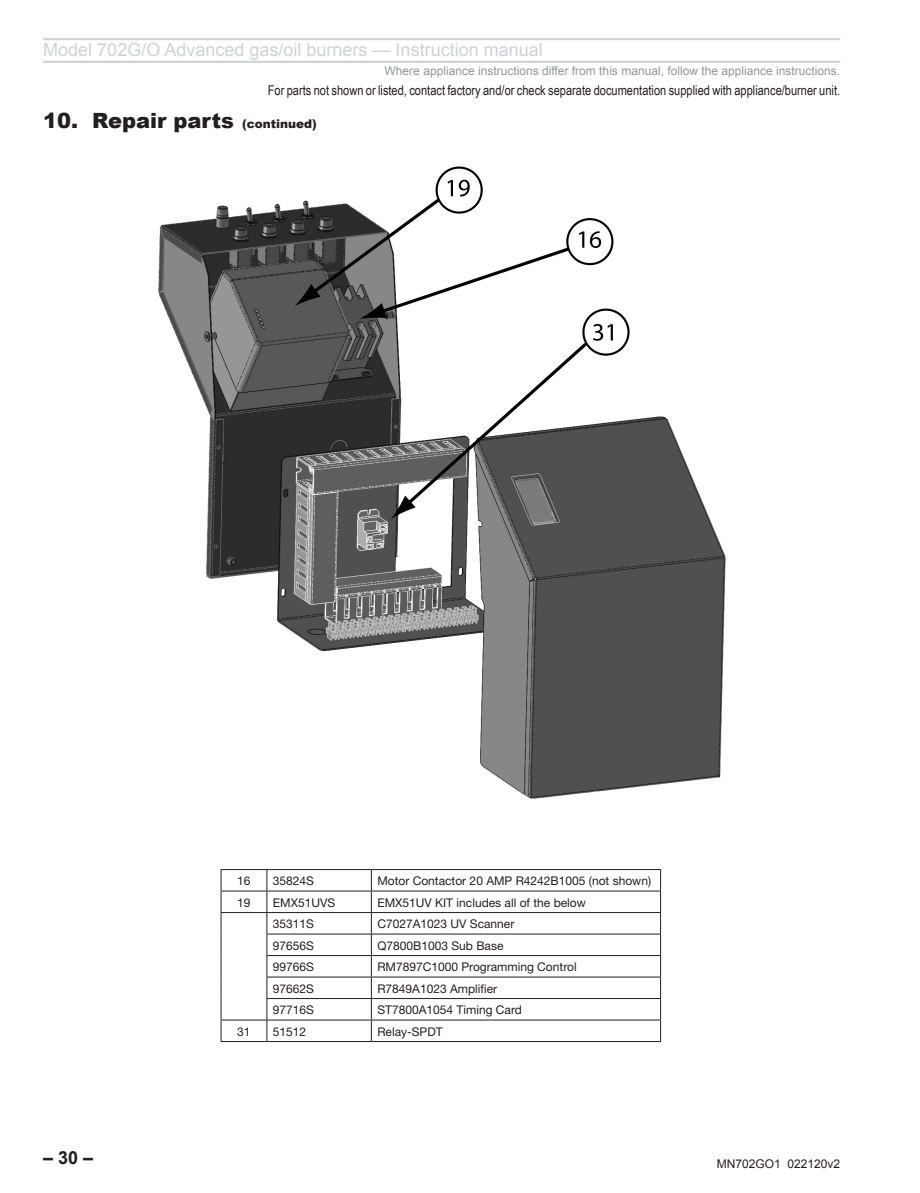
<style>
.page{position:relative;width:920px;height:1193px;background:#fff}
.page>*{position:absolute;margin:0;border:0;box-sizing:border-box;transform-origin:0 0}
.Subhead_1{font:900 21px "Arial";color:#231f20}
.t1{font:18px "Arial";color:#d1d2d4}
.t2{font:700 18px "Arial";color:#231f20}
.t3{font:13.5px "Arial Narrow";color:#231f20}
.t4{font:12px "Helvetica Neue";color:#231f20}
.t5{font:12px "Arial";color:#939598}
.t6{font:12px "Arial";color:#231f20}
.s1{font-size:12px}
</style>
<div class="page">
<hr style="left:43px;top:38px;width:797px;height:2px;background:#d1d2d4">
<hr style="left:43px;top:61px;width:797px;height:2px;background:#d1d2d4">
<img style="left:158px;top:166px;width:568px;height:633px">
<hr style="left:221px;top:869px;width:46px;height:1px;background:#231f20">
<hr style="left:267px;top:869px;width:104px;height:1px;background:#231f20">
<hr style="left:371px;top:869px;width:290px;height:1px;background:#231f20">
<hr style="left:221px;top:890px;width:46px;height:1px;background:#231f20">
<hr style="left:267px;top:890px;width:104px;height:1px;background:#231f20">
<hr style="left:371px;top:890px;width:290px;height:1px;background:#231f20">
<hr style="left:221px;top:911px;width:46px;height:1px;background:#231f20">
<hr style="left:267px;top:911px;width:104px;height:1px;background:#231f20">
<hr style="left:371px;top:911px;width:290px;height:1px;background:#231f20">
<hr style="left:266px;top:933px;width:105px;height:1px;background:#231f20">
<hr style="left:371px;top:933px;width:290px;height:1px;background:#231f20">
<hr style="left:266px;top:954px;width:105px;height:1px;background:#231f20">
<hr style="left:371px;top:954px;width:290px;height:1px;background:#231f20">
<hr style="left:266px;top:976px;width:105px;height:1px;background:#231f20">
<hr style="left:371px;top:976px;width:290px;height:1px;background:#231f20">
<hr style="left:266px;top:997px;width:105px;height:1px;background:#231f20">
<hr style="left:371px;top:997px;width:290px;height:1px;background:#231f20">
<hr style="left:221px;top:1019px;width:46px;height:1px;background:#231f20">
<svg style="left:221px;top:869px;width:1px;height:171px"></svg>
<hr style="left:267px;top:1019px;width:104px;height:1px;background:#231f20">
<svg style="left:266px;top:869px;width:1px;height:171px"></svg>
<hr style="left:371px;top:1019px;width:290px;height:1px;background:#231f20">
<svg style="left:371px;top:869px;width:1px;height:171px"></svg>
<svg style="left:660px;top:869px;width:1px;height:171px"></svg>
<hr style="left:221px;top:1040px;width:46px;height:1px;background:#231f20">
<hr style="left:267px;top:1040px;width:104px;height:1px;background:#231f20">
<hr style="left:371px;top:1040px;width:290px;height:1px;background:#231f20">
<h2 class="t1" style="left:43px;top:38px;width:501px">Model 702G/O Advanced gas/oil burners — Instruction manual</h2>
<p class="t5" style="left:384px;top:62px;width:457px">Where appliance instructions differ from this manual, follow the appliance instructions.</p>
<p class="t3" style="left:268px;top:80px;width:574px">For parts not shown or listed, contact factory and/or check separate documentation supplied with appliance/burner unit.</p>
<p class="Subhead_1" style="left:43px;top:105px;width:275px">10. Repair parts <span class="s1">(continued)</span></p>
<p class="t4" style="left:237px;top:873px;width:15px">16</p>
<p class="t4" style="left:273px;top:873px;width:43px">35824S</p>
<p class="t4" style="left:377px;top:873px;width:275px">Motor Contactor 20 AMP R4242B1005 (not shown)</p>
<p class="t4" style="left:237px;top:894px;width:15px">19</p>
<p class="t4" style="left:273px;top:894px;width:64px">EMX51UVS</p>
<p class="t4" style="left:377px;top:894px;width:210px">EMX51UV KIT includes all of the below</p>
<p class="t4" style="left:273px;top:916px;width:43px">35311S</p>
<p class="t4" style="left:377px;top:916px;width:138px">C7027A1023 UV Scanner</p>
<p class="t4" style="left:273px;top:937px;width:43px">97656S</p>
<p class="t4" style="left:377px;top:937px;width:128px">Q7800B1003 Sub Base</p>
<p class="t4" style="left:273px;top:959px;width:43px">99766S</p>
<p class="t4" style="left:377px;top:959px;width:201px">RM7897C1000 Programming Control</p>
<p class="t4" style="left:273px;top:980px;width:43px">97662S</p>
<p class="t4" style="left:377px;top:980px;width:121px">R7849A1023 Amplifier</p>
<p class="t4" style="left:273px;top:1002px;width:43px">97716S</p>
<p class="t4" style="left:377px;top:1002px;width:146px">ST7800A1054 Timing Card</p>
<p class="t4" style="left:237px;top:1023px;width:15px">31</p>
<p class="t4" style="left:273px;top:1023px;width:35px">51512</p>
<p class="t4" style="left:377px;top:1023px;width:67px">Relay-SPDT</p>
<h2 class="t2" style="left:43px;top:1145px;width:52px">– 30 –</h2>
<p class="t6" style="left:716px;top:1155px;width:125px">MN702GO1 022120v2</p>
</div>
